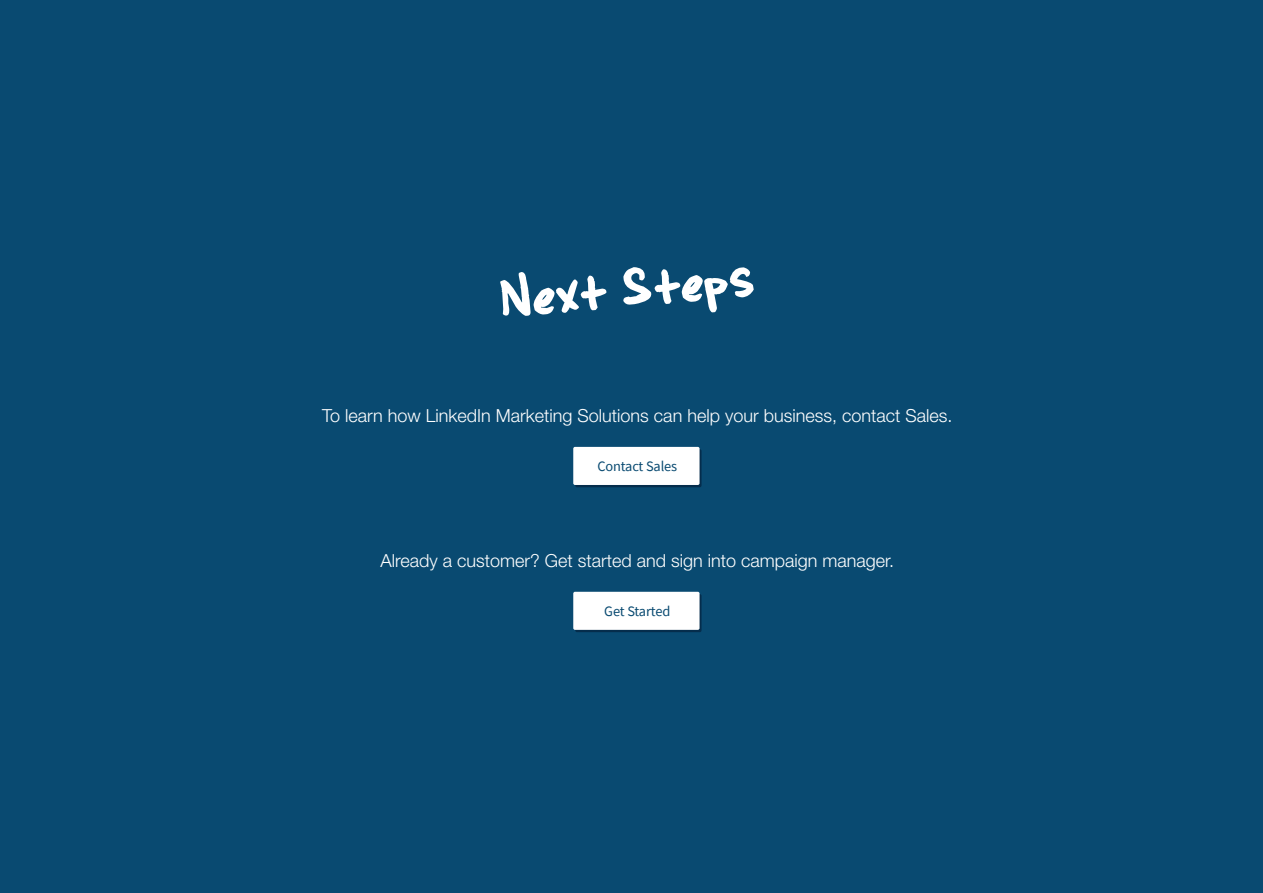
<style>
.page{position:relative;width:1263px;height:893px;background:#094a71}
.page>*{position:absolute;margin:0;border:0;box-sizing:border-box;transform-origin:0 0}
.t1{font:61.2px "Brianne'shand";color:#fff}
.t2{font:300 18px "Helvetica Neue LT Std";color:#fff}
.t3{font:14.4px "Source Sans Pro";letter-spacing:-.01em;color:#094a71}
</style>
<div class="page">
<svg style="left:575px;top:449px;width:126px;height:38px"></svg>
<div style="left:573px;top:447px;width:126px;height:38px;background:#fff;border-radius:2px"></div>
<svg style="left:575px;top:594px;width:126px;height:38px"></svg>
<div style="left:573px;top:592px;width:126px;height:38px;background:#fff;border-radius:2px"></div>
<h1 class="t1" style="left:497px;top:265px;width:256px;rotate:-5deg">Next Steps</h1>
<p class="t2" style="left:322px;top:405px;width:632px">To learn how LinkedIn Marketing Solutions can help your business, contact Sales.</p>
<p class="t3" style="left:597px;top:457px;width:81px">Contact Sales</p>
<p class="t2" style="left:380px;top:549px;width:515px">Already a customer? Get started and sign into campaign manager.</p>
<p class="t3" style="left:604px;top:602px;width:68px">Get Started</p>
</div>
